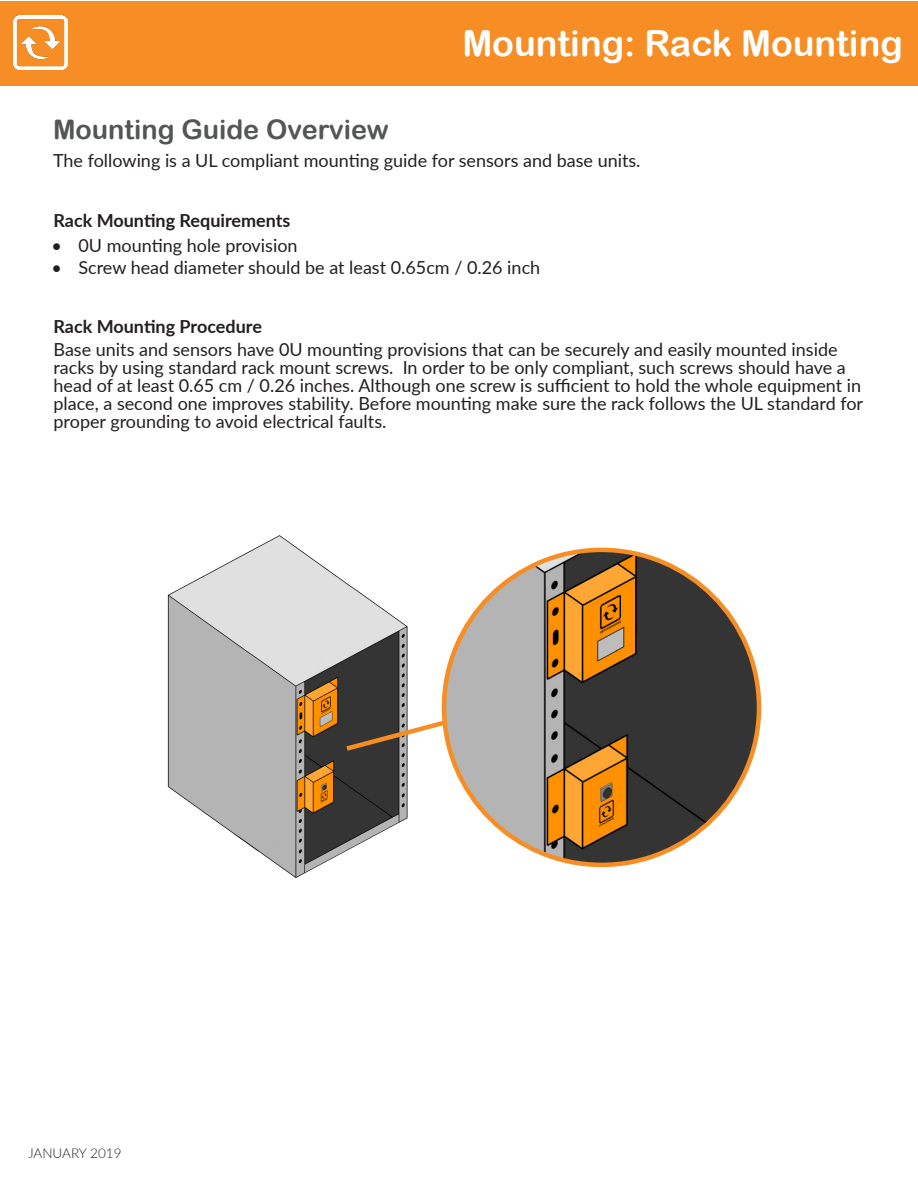
<style>
.page{position:relative;width:918px;height:1188px;background:#fff}
.page>*{position:absolute;margin:0;border:0;box-sizing:border-box;transform-origin:0 0}
.t1{font:36px "Arial Rounded MT Bold";color:#fff}
.Section_Titles{font:27px "Arial Rounded MT Bold";color:#545555}
.Paragraph_Style_2{font:18px/18px "Lato";color:#231f20}
.Section_Titles-2{font:700 18px "Lato";color:#231f20}
.t2{font:300 13.5px "Lato";color:#231f20}
</style>
<div class="page">
<div style="left:0;top:1px;width:918px;height:84px;background:#f68e25"></div>
<img style="left:13px;top:15px;width:54px;height:55px">
<img style="left:167px;top:535px;width:241px;height:343px">
<img style="left:444px;top:550px;width:315px;height:315px;border-radius:157px">
<svg style="left:342px;top:717px;width:107px;height:37px"></svg>
<p class="Section_Titles" style="left:53px;top:113px;width:337px">Mounting Guide Overview</p>
<p class="t1" style="left:462px;top:22px;width:442px">Mounting: Rack Mounting</p>
<p class="Paragraph_Style_2" style="left:53px;top:151px;width:589px">The following is a UL compliant mounting guide for sensors and base units.</p>
<p class="Section_Titles-2" style="left:54px;top:208px;width:238px">Rack Mounting Requirements</p>
<p class="Paragraph_Style_2" style="left:51px;top:236px;width:248px">• 0U mounting hole provision</p>
<p class="Paragraph_Style_2" style="left:51px;top:257px;width:490px">• Screw head diameter should be at least 0.65cm / 0.26 inch</p>
<p class="Section_Titles-2" style="left:54px;top:313px;width:210px">Rack Mounting Procedure</p>
<p class="Paragraph_Style_2" style="left:54px;top:340px;width:811px">Base units and sensors have 0U mounting provisions that can be securely and easily mounted inside racks by using standard rack mount screws. In order to be only compliant, such screws should have a head of at least 0.65 cm / 0.26 inches. Although one screw is sufficient to hold the whole equipment in place, a second one improves stability. Before mounting make sure the rack follows the UL standard for proper grounding to avoid electrical faults.</p>
<p class="t2" style="left:28px;top:1143px;width:95px">JANUARY 2019</p>
</div>
